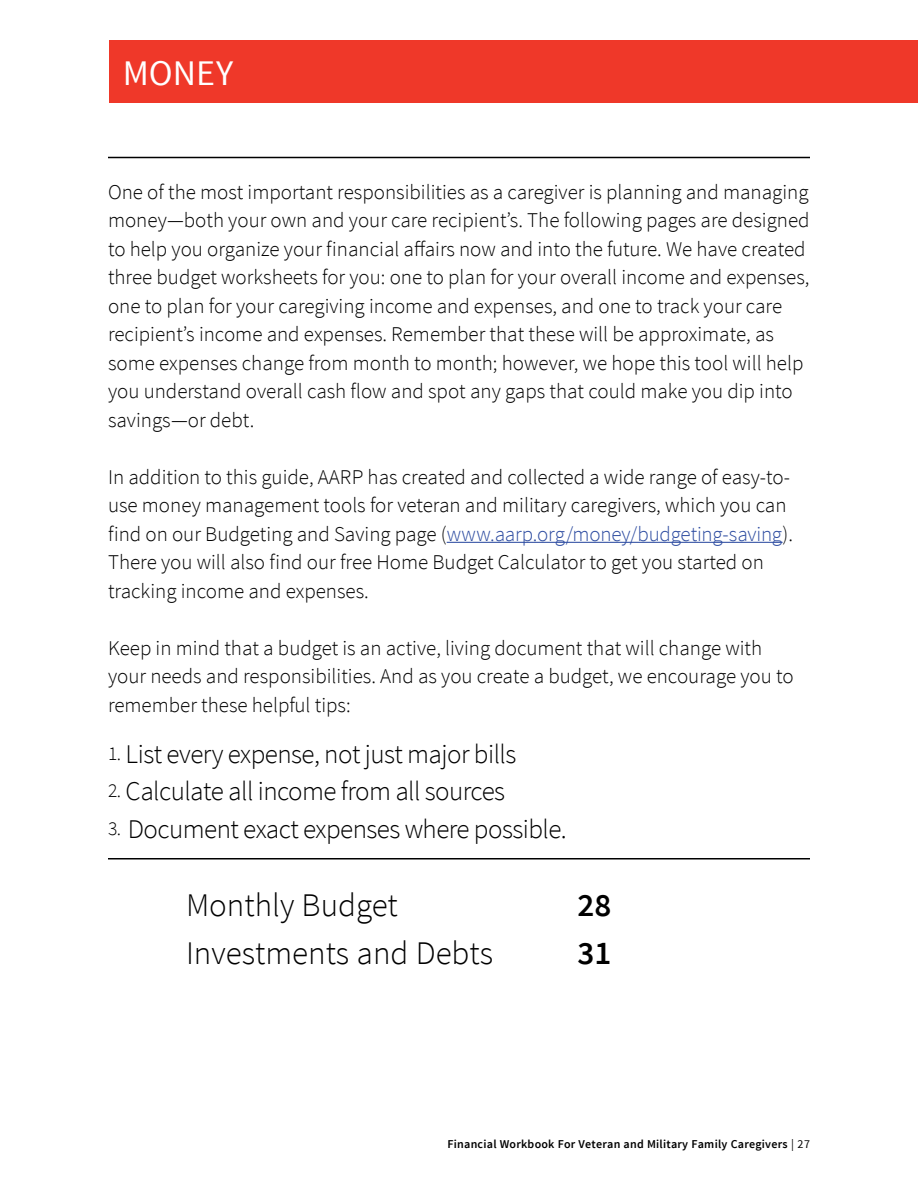
<style>
.page{position:relative;width:918px;height:1188px;background:#fff}
.page>*{position:absolute;margin:0;border:0;box-sizing:border-box;transform-origin:0 0}
.reversed_out_bar_hea{font:36px "Source Sans Pro";color:#fff}
.t1{font:300 33px "Source Sans Pro";color:#000}
.t2{font:600 33px "Source Sans Pro";color:#000}
.pull_quote{font:300 27px "Source Sans Pro";letter-spacing:-.02em;color:#000}
.pull_quote-2{font:300 21px/28.5px "Source Sans Pro";color:#000}
.t3{font:600 12px "Source Sans Pro";letter-spacing:.02em;color:#000}
.s1{color:#2c4ba0}
.s2{font-size:19.5px}
.s3{font-weight:400}
</style>
<div class="page">
<div style="left:109px;top:40px;width:809px;height:63px;background:#ef3829"></div>
<hr style="left:108px;top:157px;width:702px;height:1px;background:#000">
<hr style="left:447px;top:542px;width:336px;height:1px;background:#2c4ba0">
<hr style="left:108px;top:858px;width:702px;height:2px;background:#000">
<p class="reversed_out_bar_hea" style="left:123px;top:51px;width:112px">MONEY</p>
<p class="pull_quote-2" style="left:108px;top:178px;width:703px">One of the most important responsibilities as a caregiver is planning and managing money—both your own and your care recipient’s. The following pages are designed to help you organize your financial affairs now and into the future. We have created three budget worksheets for you: one to plan for your overall income and expenses, one to plan for your caregiving income and expenses, and one to track your care recipient’s income and expenses. Remember that these will be approximate, as some expenses change from month to month; however, we hope this tool will help you understand overall cash flow and spot any gaps that could make you dip into savings—or debt.</p>
<p class="pull_quote-2" style="left:108px;top:463px;width:687px">In addition to this guide, AARP has created and collected a wide range of easy-to&shy;use money management tools for veteran and military caregivers, which you can find on our Budgeting and Saving page (<span class="s1">www.aarp.org/money/budgeting-saving</span>).<br>There you will also find our free Home Budget Calculator to get you started on tracking income and expenses.</p>
<p class="pull_quote-2" style="left:108px;top:634px;width:687px">Keep in mind that a budget is an active, living document that will change with your needs and responsibilities. And as you create a budget, we encourage you to remember these helpful tips:</p>
<p class="pull_quote" style="left:108px;top:737px;width:410px"><span class="s2">1.</span> List every expense, not just major bills</p>
<p class="pull_quote" style="left:108px;top:775px;width:399px"><span class="s2">2.</span> Calculate all income from all sources</p>
<p class="pull_quote" style="left:108px;top:812px;width:460px"><span class="s2">3.</span> Document exact expenses where possible.</p>
<p class="t1" style="left:186px;top:885px;width:213px">Monthly Budget</p>
<p class="t2" style="left:578px;top:884px;width:35px">28</p>
<p class="t1" style="left:186px;top:933px;width:309px">Investments and Debts</p>
<p class="t2" style="left:578px;top:933px;width:35px">31</p>
<p class="t3" style="left:447px;top:1137px;width:364px">Financial Workbook For Veteran and Military Family Caregivers <span class="s3">| 27</span></p>
</div>
